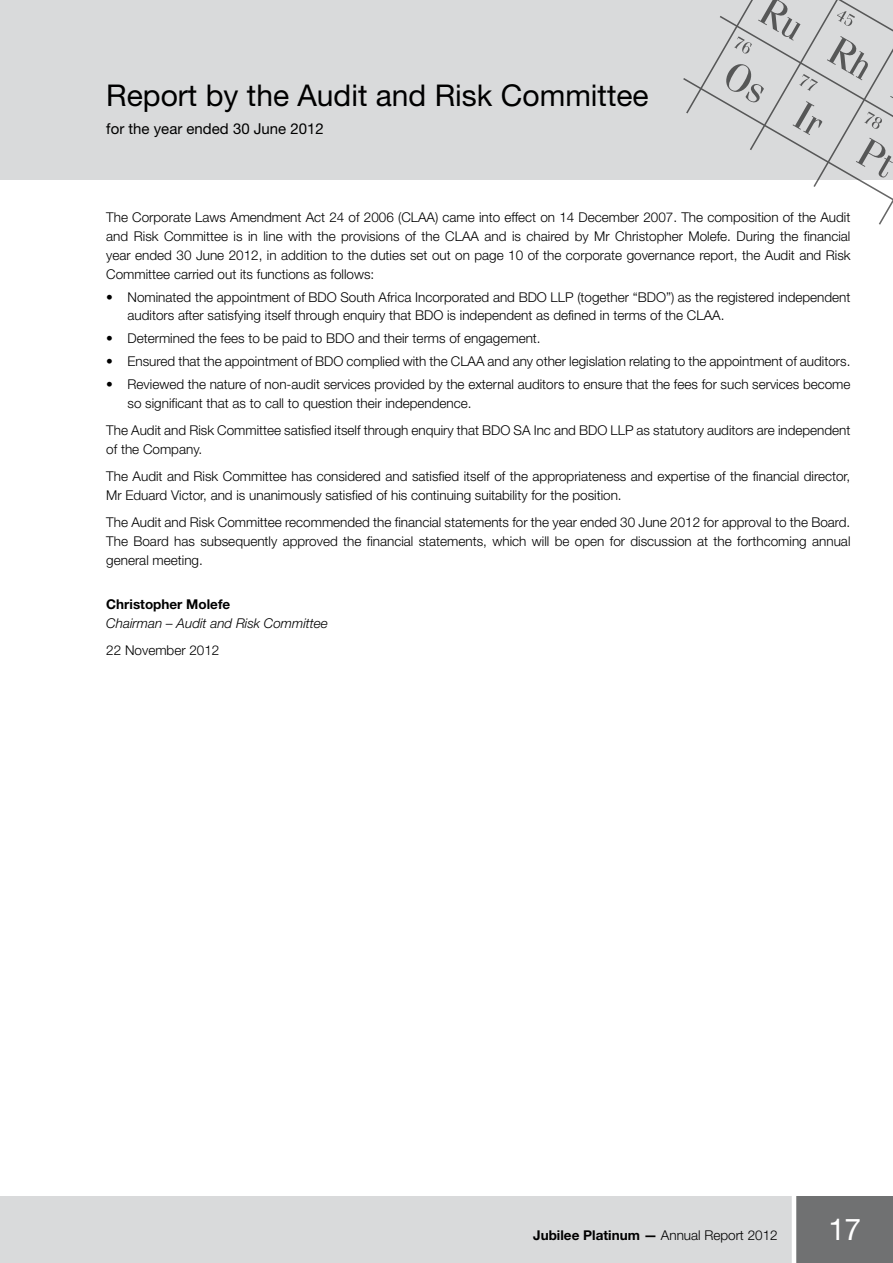
<style>
.page{position:relative;width:893px;height:1263px;background:#fff}
.page>*{position:absolute;margin:0;border:0;box-sizing:border-box;transform-origin:0 0}
.t1{font:30px "Helvetica Neue LT Std";color:#000}
.t2{font:30px "Helvetica Neue LT Std";color:#fff}
.t3{font:15px "Helvetica Neue LT Std";color:#000}
.t4{font:300 13.5px/18.8px "Helvetica Neue LT Std";color:#000}
.t5{font:700 13.5px "Helvetica Neue LT Std";color:#000}
.t6{font:italic 300 13.5px "Helvetica Neue LT Std";color:#000}
.s1{font-weight:300}
</style>
<div class="page">
<div style="left:0;top:0;width:893px;height:180px;background:#d9dadb"></div>
<div style="left:0;top:1196px;width:893px;height:67px;background:#d9dadb"></div>
<svg style="left:683px;top:0;width:210px;height:225px"></svg>
<div style="left:794px;top:1196px;width:99px;height:67px;background:#707172"></div>
<hr style="left:792px;top:1190px;width:4px;height:73px;background:#fff">
<h1 class="t1" style="left:106px;top:78px;width:544px">Report by the Audit and Risk Committee</h1>
<p class="t3" style="left:106px;top:120px;width:219px">for the year ended 30 June 2012</p>
<p class="t4" style="left:106px;top:208px;width:746px;text-align:justify">The Corporate Laws Amendment Act 24 of 2006 (CLAA) came into effect on 14 December 2007. The composition of the Audit and Risk Committee is in line with the provisions of the CLAA and is chaired by Mr Christopher Molefe. During the financial year ended 30 June 2012, in addition to the duties set out on page 10 of the corporate governance report, the Audit and Risk Committee carried out its functions as follows:</p>
<p class="t4" style="left:128px;top:287px;width:724px;text-indent:-21px">• Nominated the appointment of BDO South Africa Incorporated and BDO LLP (together “BDO”) as the registered independent auditors after satisfying itself through enquiry that BDO is independent as defined in terms of the CLAA.</p>
<p class="t4" style="left:106px;top:329px;width:436px">• Determined the fees to be paid to BDO and their terms of engagement.</p>
<p class="t4" style="left:106px;top:352px;width:746px">• Ensured that the appointment of BDO complied with the CLAA and any other legislation relating to the appointment of auditors.</p>
<p class="t4" style="left:128px;top:375px;width:724px;text-indent:-21px">• Reviewed the nature of non-audit services provided by the external auditors to ensure that the fees for such services become so significant that as to call to question their independence.</p>
<p class="t4" style="left:106px;top:421px;width:746px">The Audit and Risk Committee satisfied itself through enquiry that BDO SA Inc and BDO LLP as statutory auditors are independent of the Company.</p>
<p class="t4" style="left:106px;top:467px;width:745px">The Audit and Risk Committee has considered and satisfied itself of the appropriateness and expertise of the financial director,<br>Mr Eduard Victor, and is unanimously satisfied of his continuing suitability for the position.</p>
<p class="t4" style="left:106px;top:513px;width:746px;text-align:justify">The Audit and Risk Committee recommended the financial statements for the year ended 30 June 2012 for approval to the Board.<br>The Board has subsequently approved the financial statements, which will be open for discussion at the forthcoming annual general meeting.</p>
<p class="t5" style="left:106px;top:596px;width:125px">Christopher Molefe</p>
<p class="t6" style="left:106px;top:615px;width:223px">Chairman – Audit and Risk Committee</p>
<p class="t4" style="left:106px;top:641px;width:115px">22 November 2012</p>
<p class="t5" style="left:533px;top:1227px;width:246px">Jubilee Platinum — <span class="s1">Annual Report 2012</span></p>
<h1 class="t2" style="left:829px;top:1211px;width:34px">17</h1>
</div>
